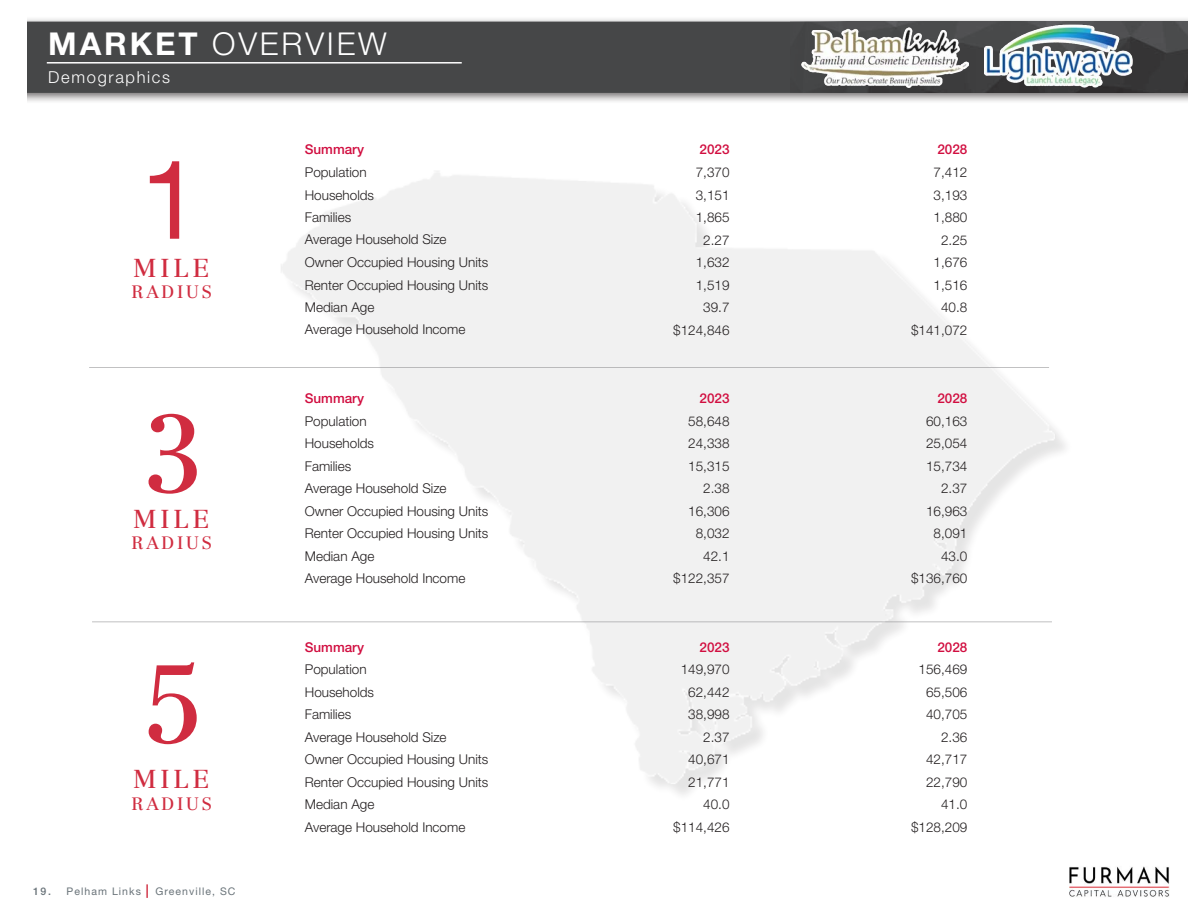
<style>
.page{position:relative;width:1188px;height:918px;background:#fff}
.page>*{position:absolute;margin:0;border:0;box-sizing:border-box;transform-origin:0 0}
.Body_Text{font:109.2px "Centennial LT Std";color:#d02c40}
.Body_Text-2{font:109.2px "Helvetica Neue LT Std";color:#d02c40}
.t1{font:300 31.5px "Helvetica Neue LT Std";letter-spacing:.09em;color:#fff}
.t2{font:25.5px "Centennial LT Std";letter-spacing:.16em;color:#d02c40}
.t3{font:17.7px "Centennial LT Std";letter-spacing:.16em;color:#d02c40}
.t4{font:300 16.5px "Helvetica Neue LT Std";letter-spacing:.1em;color:#fff}
.t5{font:300 13.5px "Helvetica Neue LT Std";color:#231f20}
.t6{font:500 13.5px "Helvetica Neue LT Std";color:#d10e40}
.t7{font:10.5px "Helvetica Neue LT Std";letter-spacing:.1em;color:#697379}
.s1{font-weight:700}
.s2{font-weight:500}
.s3{font-weight:700;font-size:13.5px;color:#d02c40}
</style>
<div class="page">
<div style="left:0;top:17px;width:1188px;height:88px;background:#231f20;opacity:.65"></div>
<div style="left:27px;top:22px;width:1161px;height:71px;background:#464748"></div>
<div style="left:0;top:5px;width:27px;height:103px;background:#fff"></div>
<hr style="left:47px;top:62px;width:415px;height:2px;background:#fff">
<img style="left:1069px;top:866px;width:101px;height:31px">
<img style="left:791px;top:22px;width:396px;height:71px">
<img style="left:801px;top:27px;width:167px;height:60px">
<img style="left:985px;top:24px;width:148px;height:63px">
<hr style="left:89px;top:367px;width:960px;height:1px;background:#808083">
<hr style="left:92px;top:622px;width:960px;height:1px;background:#808083">
<p class="t1" style="left:48px;top:24px;width:340px"><span class="s1">MARKET</span> OVERVIEW</p>
<p class="t4" style="left:48px;top:67px;width:123px">Demographics</p>
<p class="Body_Text-2" style="left:140px;top:135px;width:62px">1</p>
<p class="t2" style="left:134px;top:253px;width:78px">MILE</p>
<p class="t3" style="left:131px;top:282px;width:82px">RADIUS</p>
<p class="Body_Text" style="left:140px;top:389px;width:66px">3</p>
<p class="t2" style="left:134px;top:504px;width:78px">MILE</p>
<p class="t3" style="left:131px;top:532px;width:82px">RADIUS</p>
<p class="Body_Text" style="left:140px;top:640px;width:66px">5</p>
<p class="t2" style="left:134px;top:764px;width:78px">MILE</p>
<p class="t3" style="left:131px;top:793px;width:82px">RADIUS</p>
<p class="t7" style="left:33px;top:885px;width:204px"><span class="s2">19.</span> Pelham Links <span class="s3">|</span> Greenville, SC</p>
<p class="t6" style="left:305px;top:142px;width:61px">Summary</p>
<p class="t5" style="left:305px;top:164px;width:63px">Population</p>
<p class="t5" style="left:305px;top:186px;width:71px">Households</p>
<p class="t5" style="left:305px;top:209px;width:48px">Families</p>
<p class="t5" style="left:305px;top:231px;width:143px">Average Household Size</p>
<p class="t5" style="left:305px;top:254px;width:185px">Owner Occupied Housing Units</p>
<p class="t5" style="left:305px;top:276px;width:185px">Renter Occupied Housing Units</p>
<p class="t5" style="left:305px;top:299px;width:71px">Median Age</p>
<p class="t5" style="left:305px;top:321px;width:162px">Average Household Income</p>
<p class="t6" style="left:305px;top:390px;width:61px">Summary</p>
<p class="t5" style="left:305px;top:413px;width:63px">Population</p>
<p class="t5" style="left:305px;top:435px;width:71px">Households</p>
<p class="t5" style="left:305px;top:458px;width:48px">Families</p>
<p class="t5" style="left:305px;top:480px;width:143px">Average Household Size</p>
<p class="t5" style="left:305px;top:503px;width:185px">Owner Occupied Housing Units</p>
<p class="t5" style="left:305px;top:525px;width:185px">Renter Occupied Housing Units</p>
<p class="t5" style="left:305px;top:548px;width:71px">Median Age</p>
<p class="t5" style="left:305px;top:570px;width:162px">Average Household Income</p>
<p class="t6" style="left:305px;top:639px;width:61px">Summary</p>
<p class="t5" style="left:305px;top:661px;width:63px">Population</p>
<p class="t5" style="left:305px;top:684px;width:71px">Households</p>
<p class="t5" style="left:305px;top:706px;width:48px">Families</p>
<p class="t5" style="left:305px;top:729px;width:143px">Average Household Size</p>
<p class="t5" style="left:305px;top:751px;width:185px">Owner Occupied Housing Units</p>
<p class="t5" style="left:305px;top:774px;width:185px">Renter Occupied Housing Units</p>
<p class="t5" style="left:305px;top:796px;width:71px">Median Age</p>
<p class="t5" style="left:305px;top:819px;width:162px">Average Household Income</p>
<p class="t6" style="left:700px;top:142px;width:32px">2023</p>
<p class="t5" style="left:696px;top:164px;width:35px">7,370</p>
<p class="t5" style="left:696px;top:186px;width:35px">3,151</p>
<p class="t5" style="left:696px;top:209px;width:35px">1,865</p>
<p class="t5" style="left:703px;top:231px;width:28px">2.27</p>
<p class="t5" style="left:696px;top:254px;width:35px">1,632</p>
<p class="t5" style="left:696px;top:276px;width:35px">1,519</p>
<p class="t5" style="left:703px;top:299px;width:28px">39.7</p>
<p class="t5" style="left:673px;top:321px;width:58px">$124,846</p>
<p class="t6" style="left:700px;top:390px;width:32px">2023</p>
<p class="t5" style="left:688px;top:413px;width:43px">58,648</p>
<p class="t5" style="left:688px;top:435px;width:43px">24,338</p>
<p class="t5" style="left:688px;top:458px;width:43px">15,315</p>
<p class="t5" style="left:703px;top:480px;width:28px">2.38</p>
<p class="t5" style="left:688px;top:503px;width:43px">16,306</p>
<p class="t5" style="left:696px;top:525px;width:35px">8,032</p>
<p class="t5" style="left:703px;top:548px;width:28px">42.1</p>
<p class="t5" style="left:673px;top:570px;width:58px">$122,357</p>
<p class="t6" style="left:700px;top:639px;width:32px">2023</p>
<p class="t5" style="left:681px;top:661px;width:50px">149,970</p>
<p class="t5" style="left:688px;top:684px;width:43px">62,442</p>
<p class="t5" style="left:688px;top:706px;width:43px">38,998</p>
<p class="t5" style="left:703px;top:729px;width:28px">2.37</p>
<p class="t5" style="left:688px;top:751px;width:43px">40,671</p>
<p class="t5" style="left:688px;top:774px;width:43px">21,771</p>
<p class="t5" style="left:703px;top:796px;width:28px">40.0</p>
<p class="t5" style="left:673px;top:819px;width:58px">$114,426</p>
<p class="t6" style="left:937px;top:142px;width:32px">2028</p>
<p class="t5" style="left:934px;top:164px;width:35px">7,412</p>
<p class="t5" style="left:934px;top:186px;width:35px">3,193</p>
<p class="t5" style="left:934px;top:209px;width:35px">1,880</p>
<p class="t5" style="left:941px;top:231px;width:28px">2.25</p>
<p class="t5" style="left:934px;top:254px;width:35px">1,676</p>
<p class="t5" style="left:934px;top:276px;width:35px">1,516</p>
<p class="t5" style="left:941px;top:299px;width:28px">40.8</p>
<p class="t5" style="left:911px;top:321px;width:58px">$141,072</p>
<p class="t6" style="left:937px;top:390px;width:32px">2028</p>
<p class="t5" style="left:926px;top:413px;width:43px">60,163</p>
<p class="t5" style="left:926px;top:435px;width:43px">25,054</p>
<p class="t5" style="left:926px;top:458px;width:43px">15,734</p>
<p class="t5" style="left:941px;top:480px;width:28px">2.37</p>
<p class="t5" style="left:926px;top:503px;width:43px">16,963</p>
<p class="t5" style="left:934px;top:525px;width:35px">8,091</p>
<p class="t5" style="left:941px;top:548px;width:28px">43.0</p>
<p class="t5" style="left:911px;top:570px;width:58px">$136,760</p>
<p class="t6" style="left:937px;top:639px;width:32px">2028</p>
<p class="t5" style="left:919px;top:661px;width:50px">156,469</p>
<p class="t5" style="left:926px;top:684px;width:43px">65,506</p>
<p class="t5" style="left:926px;top:706px;width:43px">40,705</p>
<p class="t5" style="left:941px;top:729px;width:28px">2.36</p>
<p class="t5" style="left:926px;top:751px;width:43px">42,717</p>
<p class="t5" style="left:926px;top:774px;width:43px">22,790</p>
<p class="t5" style="left:941px;top:796px;width:28px">41.0</p>
<p class="t5" style="left:911px;top:819px;width:58px">$128,209</p>
</div>
